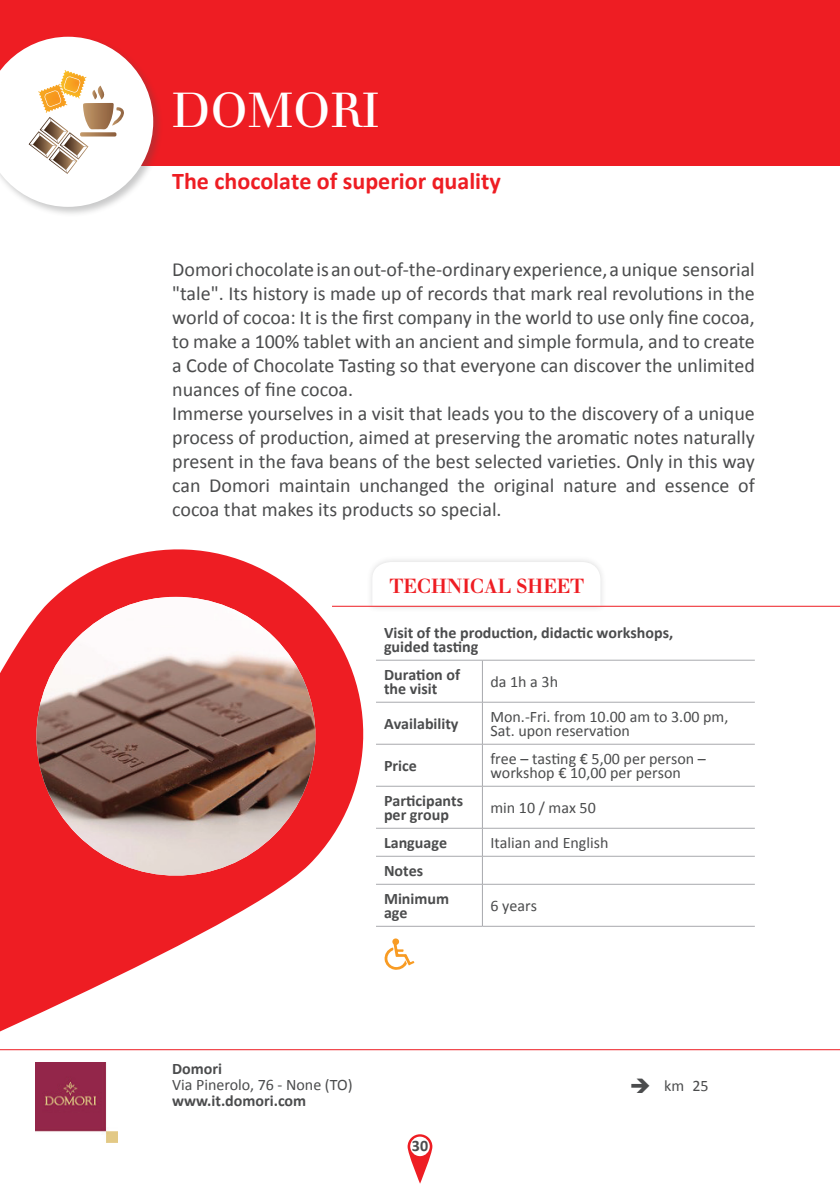
<style>
.page{position:relative;width:840px;height:1191px;background:#fff}
.page>*{position:absolute;margin:0;border:0;box-sizing:border-box;transform-origin:0 0}
.t1{font:48px "Walbaum Std";color:#fff}
.t2{font:700 24px "Calibri";color:#ee1d23}
.t3{font:20px/24px "Calibri";color:#4b4c4d}
.t4{font:700 20px "Walbaum Std";color:#ee1d23;scale:.93 1}
.t5{font:16px/14px "Calibri";color:#4b4c4d}
.t6{font:700 16px/14px "Calibri";color:#4b4c4d}
</style>
<div class="page">
<div style="left:366px;top:556px;width:240px;height:56px;background:#4b4c4d;opacity:.2"></div>
<svg style="left:381px;top:605px;width:219px;height:1px"></svg>
<div style="left:0;top:0;width:839px;height:165px;background:#ee1d23"></div>
<div style="left:0;top:34px;width:164px;height:183px;background:#4b4c4d;opacity:.3"></div>
<hr style="left:332px;top:606px;width:507px;height:1px;background:#ee1d23">
<hr style="left:0;top:1049px;width:839px;height:1px;background:#ee1d23">
<svg style="left:0;top:549px;width:381px;height:575px"></svg>
<svg style="left:23px;top:583px;width:306px;height:14px;fill:#ee1d23"></svg>
<img style="left:23px;top:597px;width:306px;height:292px">
<svg style="left:0;top:37px;width:153px;height:170px"></svg>
<svg style="left:384px;top:938px;width:30px;height:32px"></svg>
<img style="left:36px;top:1062px;width:81px;height:80px">
<svg style="left:407px;top:1134px;width:25px;height:49px"></svg>
<div style="left:410px;top:1136px;width:19px;height:20px;background:#fff;border-radius:50%"></div>
<hr style="left:376px;top:660px;width:106px;height:1px;background:#a8a9ad">
<hr style="left:482px;top:660px;width:272px;height:1px;background:#a8a9ad">
<hr style="left:482px;top:660px;width:1px;height:42px;background:#a8a9ad">
<hr style="left:376px;top:702px;width:106px;height:1px;background:#a8a9ad">
<hr style="left:482px;top:702px;width:272px;height:1px;background:#a8a9ad">
<hr style="left:482px;top:702px;width:1px;height:42px;background:#a8a9ad">
<hr style="left:376px;top:744px;width:106px;height:1px;background:#a8a9ad">
<hr style="left:482px;top:744px;width:272px;height:1px;background:#a8a9ad">
<hr style="left:482px;top:744px;width:1px;height:42px;background:#a8a9ad">
<hr style="left:376px;top:786px;width:106px;height:1px;background:#a8a9ad">
<hr style="left:482px;top:786px;width:272px;height:1px;background:#a8a9ad">
<hr style="left:482px;top:786px;width:1px;height:42px;background:#a8a9ad">
<hr style="left:376px;top:828px;width:106px;height:1px;background:#a8a9ad">
<hr style="left:482px;top:828px;width:272px;height:1px;background:#a8a9ad">
<hr style="left:376px;top:856px;width:106px;height:1px;background:#a8a9ad">
<hr style="left:482px;top:856px;width:272px;height:1px;background:#a8a9ad">
<svg style="left:482px;top:828px;width:1px;height:56px"></svg>
<hr style="left:376px;top:884px;width:106px;height:1px;background:#a8a9ad">
<hr style="left:482px;top:884px;width:272px;height:1px;background:#a8a9ad">
<hr style="left:482px;top:884px;width:1px;height:42px;background:#a8a9ad">
<hr style="left:376px;top:926px;width:106px;height:1px;background:#a8a9ad">
<hr style="left:482px;top:926px;width:272px;height:1px;background:#a8a9ad">
<h1 class="t1" style="left:172px;top:81px;width:209px">DOMORI</h1>
<p class="t2" style="left:172px;top:166px;width:330px">The chocolate of superior quality</p>
<p class="t3" style="left:172px;top:257px;width:584px">Domori chocolate is an out-of-the-ordinary experience, a unique sensorial "tale". Its history is made up of records that mark real revolutions in the world of cocoa: It is the first company in the world to use only fine cocoa, to make a 100% tablet with an ancient and simple formula, and to create a Code of Chocolate Tasting so that everyone can discover the unlimited nuances of fine cocoa.<br>Immerse yourselves in a visit that leads you to the discovery of a unique process of production, aimed at preserving the aromatic notes naturally present in the fava beans of the best selected varieties. Only in this way can Domori maintain unchanged the original nature and essence of cocoa that makes its products so special.</p>
<p class="t4" style="left:389px;top:574px;width:211px">TECHNICAL SHEET</p>
<p class="t6" style="left:384px;top:626px;width:290px">Visit of the production, didactic workshops, guided tasting</p>
<p class="t6" style="left:384px;top:668px;width:78px">Duration of the visit</p>
<p class="t5" style="left:490px;top:675px;width:69px">da 1h a 3h</p>
<p class="t6" style="left:384px;top:717px;width:76px">Availability</p>
<p class="t5" style="left:490px;top:710px;width:239px">Mon.-Fri. from 10.00 am to 3.00 pm,<br>Sat. upon reservation</p>
<p class="t6" style="left:384px;top:759px;width:34px">Price</p>
<p class="t5" style="left:490px;top:752px;width:217px">free – tasting € 5,00 per person – workshop € 10,00 per person</p>
<p class="t6" style="left:384px;top:794px;width:81px">Participants per group</p>
<p class="t5" style="left:490px;top:801px;width:107px">min 10 / max 50</p>
<p class="t6" style="left:384px;top:836px;width:64px">Language</p>
<p class="t5" style="left:490px;top:836px;width:119px">Italian and English</p>
<p class="t6" style="left:384px;top:857px;width:67px;line-height:28px">Notes<br>Minimum</p>
<p class="t6" style="left:384px;top:906px;width:25px">age</p>
<p class="t5" style="left:490px;top:899px;width:48px">6 years</p>
<p class="t6" style="left:172px;top:1061px;width:51px">Domori</p>
<p class="t5" style="left:172px;top:1077px;width:182px">Via Pinerolo, 76 - None (TO)</p>
<p class="t6" style="left:172px;top:1093px;width:135px">www.it.domori.com</p>
<p class="t6" style="left:411px;top:1138px;width:18px">30</p>
<p class="t5" style="left:629px;top:1078px;width:80px">➔ km 25</p>
</div>
